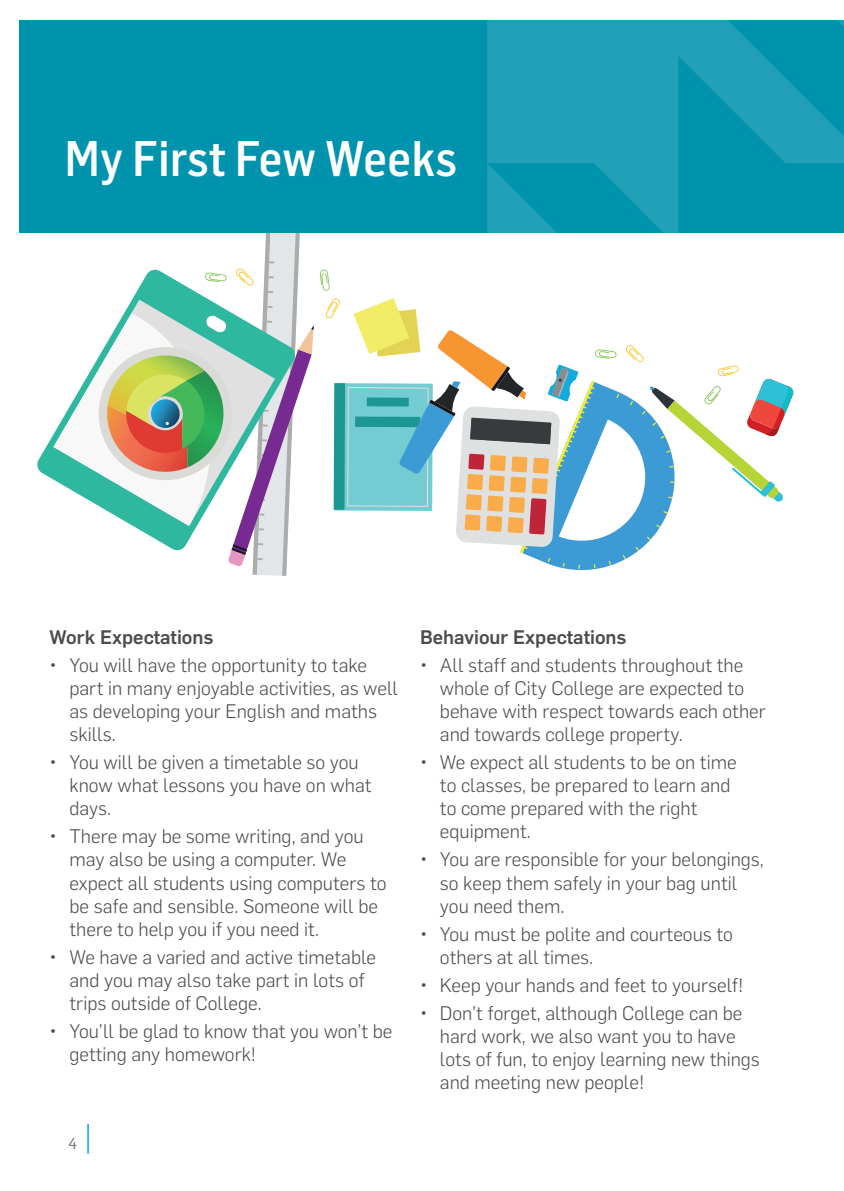
<style>
.page{position:relative;width:844px;height:1191px;background:#fff}
.page>*{position:absolute;margin:0;border:0;box-sizing:border-box;transform-origin:0 0}
.t1{font:500 49px "Flama Semicondensed";color:#fff}
.t2{font:300 19.25px/23.1px "Flama";color:#4b4c4d}
.t3{font:500 19.25px "Flama";color:#4b4c4d}
.t4{font:15.75px "Flama";color:#717275}
</style>
<div class="page">
<svg style="left:37px;top:435px;width:16px;height:45px"></svg>
<div style="left:20px;top:20px;width:823px;height:212px;background:#0093ad"></div>
<svg style="left:53px;top:20px;width:790px;height:556px"></svg>
<hr style="left:87px;top:1124px;width:2px;height:29px;background:#00aeef">
<p class="t1" style="left:64px;top:126px;width:394px">My First Few Weeks</p>
<p class="t3" style="left:50px;top:623px;width:165px">Work Expectations</p>
<p class="t2" style="left:69px;top:652px;width:330px;text-indent:-20px">• You will have the opportunity to take part in many enjoyable activities, as well as developing your English and maths skills.</p>
<p class="t2" style="left:69px;top:749px;width:303px;text-indent:-20px">• You will be given a timetable so you know what lessons you have on what days.</p>
<p class="t2" style="left:69px;top:824px;width:318px;text-indent:-20px">• There may be some writing, and you may also be using a computer. We expect all students using computers to be safe and sensible. Someone will be there to help you if you need it.</p>
<p class="t2" style="left:69px;top:944px;width:308px;text-indent:-20px">• We have a varied and active timetable and you may also take part in lots of trips outside of College.</p>
<p class="t2" style="left:69px;top:1018px;width:324px;text-indent:-20px">• You’ll be glad to know that you won’t be getting any homework!</p>
<p class="t4" style="left:68px;top:1132px;width:11px">4</p>
<p class="t3" style="left:420px;top:623px;width:208px">Behaviour Expectations</p>
<p class="t2" style="left:440px;top:652px;width:327px;text-indent:-20px">• All staff and students throughout the whole of City College are expected to behave with respect towards each other and towards college property.</p>
<p class="t2" style="left:440px;top:749px;width:298px;text-indent:-20px">• We expect all students to be on time to classes, be prepared to learn and to come prepared with the right equipment.</p>
<p class="t2" style="left:440px;top:847px;width:325px;text-indent:-20px">• You are responsible for your belongings, so keep them safely in your bag until you need them.</p>
<p class="t2" style="left:440px;top:921px;width:294px;text-indent:-20px">• You must be polite and courteous to others at all times.</p>
<p class="t2" style="left:420px;top:972px;width:325px">• Keep your hands and feet to yourself!</p>
<p class="t2" style="left:440px;top:1000px;width:321px;text-indent:-20px">• Don’t forget, although College can be hard work, we also want you to have lots of fun, to enjoy learning new things and meeting new people!</p>
</div>
